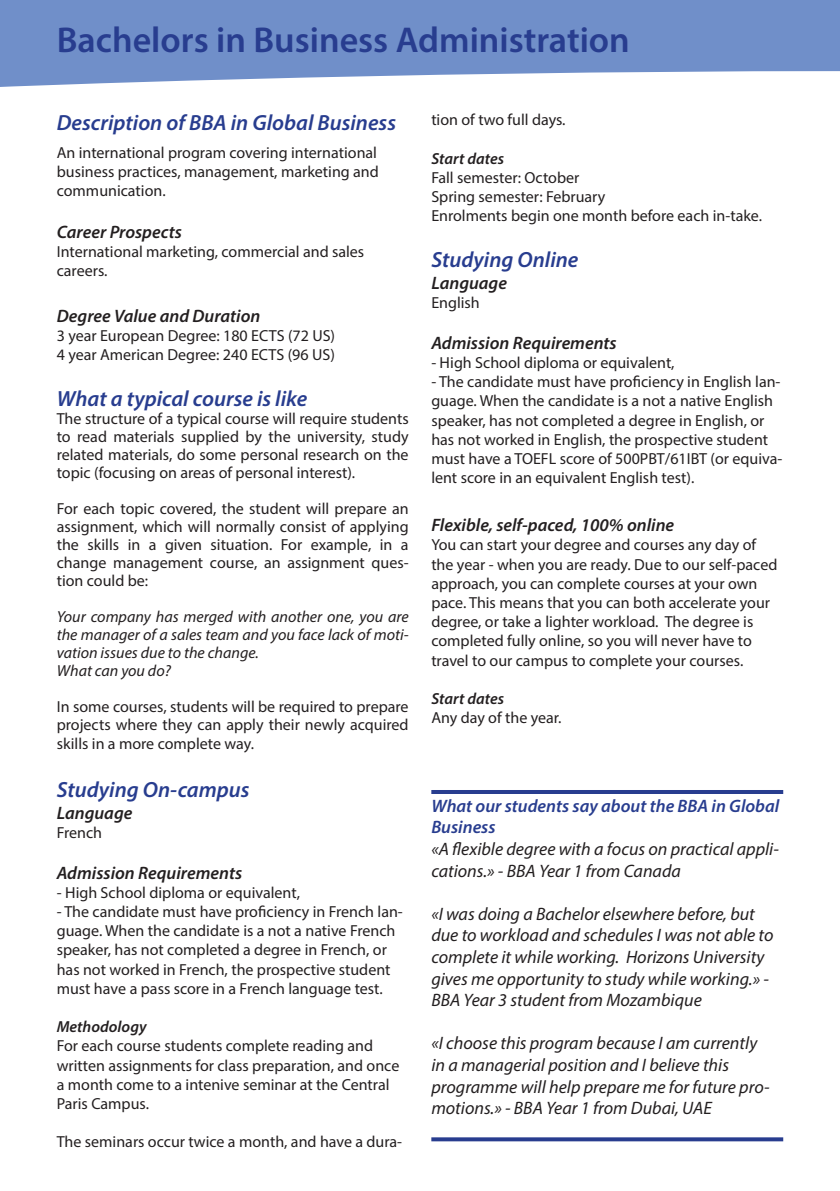
<style>
.page{position:relative;width:840px;height:1191px;background:#fff}
.page>*{position:absolute;margin:0;border:0;box-sizing:border-box;transform-origin:0 0}
.t1{font:600 36px "Myriad Pro";color:#283d8f}
.t2{font:italic 600 22px "Myriad Pro";color:#283d8f}
.t3{font:italic 18px/21.6px "Myriad Pro";color:#231f20}
.t4{font:italic 600 18px "Myriad Pro";color:#231f20}
.t5{font:italic 600 18px/21.6px "Myriad Pro";color:#283d8f}
.t6{font:16px/19.2px "Myriad Pro";color:#231f20}
.t7{font:italic 16px/18px "Myriad Pro";color:#231f20;text-align:justify}
.t8{font:italic 600 16px "Myriad Pro";color:#231f20}
</style>
<div class="page">
<svg style="left:0;top:0;width:839px;height:87px;fill:#708fc9"></svg>
<hr style="left:431px;top:790px;width:351px;height:4px;background:#283d8f">
<svg style="left:431px;top:1137px;width:351px;height:4px"></svg>
<p class="t1" style="left:57px;top:17px;width:574px">Bachelors in Business Administration</p>
<p class="t2" style="left:57px;top:109px;width:340px">Description of BBA in Global Business</p>
<p class="t6" style="left:57px;top:143px;width:323px;text-align:justify">An international program covering international business practices, management, marketing and communication.</p>
<p class="t4" style="left:57px;top:220px;width:127px">Career Prospects</p>
<p class="t6" style="left:57px;top:241px;width:309px">International marketing, commercial and sales careers.</p>
<p class="t4" style="left:57px;top:304px;width:205px">Degree Value and Duration</p>
<p class="t6" style="left:57px;top:325px;width:280px">3 year European Degree: 180 ECTS (72 US)</p>
<p class="t6" style="left:57px;top:345px;width:279px">4 year American Degree: 240 ECTS (96 US)</p>
<p class="t2" style="left:57px;top:384px;width:252px">What a typical course is like</p>
<p class="t6" style="left:57px;top:409px;width:353px;line-height:18px;text-align:justify">The structure of a typical course will require students to read materials supplied by the university, study related materials, do some personal research on the topic (focusing on areas of personal interest).</p>
<p class="t6" style="left:57px;top:499px;width:353px;line-height:18px;text-align:justify">For each topic covered, the student will prepare an assignment, which will normally consist of applying the skills in a given situation. For example, in a change management course, an assignment ques&shy;tion could be:</p>
<p class="t7" style="left:57px;top:607px;width:353px">Your company has merged with another one, you are the manager of a sales team and you face lack of moti&shy;vation issues due to the change.</p>
<p class="t7" style="left:57px;top:661px;width:116px">What can you do?</p>
<p class="t6" style="left:57px;top:697px;width:353px;line-height:18.6px;text-align:justify">In some courses, students will be required to prepare projects where they can apply their newly acquired skills in a more complete way.</p>
<p class="t2" style="left:57px;top:775px;width:194px">Studying On-campus</p>
<p class="t4" style="left:57px;top:801px;width:77px">Language</p>
<p class="t6" style="left:57px;top:822px;width:47px">French</p>
<p class="t4" style="left:57px;top:861px;width:187px">Admission Requirements</p>
<p class="t6" style="left:57px;top:882px;width:245px">- High School diploma or equivalent,</p>
<p class="t6" style="left:57px;top:901px;width:347px">- The candidate must have proficiency in French lan&shy;guage. When the candidate is a not a native French speaker, has not completed a degree in French, or has not worked in French, the prospective student must have a pass score in a French language test.</p>
<p class="t8" style="left:57px;top:1016px;width:91px">Methodology</p>
<p class="t6" style="left:57px;top:1036px;width:344px">For each course students complete reading and written assignments for class preparation, and once a month come to a intenive seminar at the Central Paris Campus.</p>
<p class="t6" style="left:57px;top:1132px;width:347px">The seminars occur twice a month, and have a dura-</p>
<p class="t6" style="left:431px;top:110px;width:136px">tion of two full days.</p>
<p class="t8" style="left:431px;top:148px;width:74px">Start dates</p>
<p class="t6" style="left:431px;top:168px;width:149px">Fall semester: October</p>
<p class="t6" style="left:431px;top:187px;width:175px">Spring semester: February</p>
<p class="t6" style="left:431px;top:206px;width:332px">Enrolments begin one month before each in-take.</p>
<p class="t2" style="left:431px;top:246px;width:149px">Studying Online</p>
<p class="t4" style="left:431px;top:271px;width:77px">Language</p>
<p class="t6" style="left:431px;top:293px;width:50px">English</p>
<p class="t4" style="left:431px;top:331px;width:187px">Admission Requirements</p>
<p class="t6" style="left:431px;top:353px;width:245px">- High School diploma or equivalent,</p>
<p class="t6" style="left:431px;top:372px;width:352px">- The candidate must have proficiency in English lan&shy;guage. When the candidate is a not a native English speaker, has not completed a degree in English, or has not worked in English, the prospective student must have a TOEFL score of 500PBT/61IBT (or equiva&shy;lent score in an equivalent English test).</p>
<p class="t4" style="left:431px;top:513px;width:244px">Flexible, self-paced, 100% online</p>
<p class="t6" style="left:431px;top:535px;width:347px">You can start your degree and courses any day of the year - when you are ready. Due to our self-paced approach, you can complete courses at your own pace. This means that you can both accelerate your degree, or take a lighter workload. The degree is completed fully online, so you will never have to travel to our campus to complete your courses.</p>
<p class="t8" style="left:431px;top:688px;width:74px">Start dates</p>
<p class="t6" style="left:431px;top:708px;width:132px">Any day of the year.</p>
<p class="t5" style="left:431px;top:794px;width:349px">What our students say about the BBA in Global<br>Business</p>
<p class="t3" style="left:431px;top:838px;width:349px">«A flexible degree with a focus on practical appli&shy;cations.» - BBA Year 1 from Canada</p>
<p class="t3" style="left:431px;top:902px;width:343px">«I was doing a Bachelor elsewhere before, but due to workload and schedules I was not able to complete it while working. Horizons University gives me opportunity to study while working.» - BBA Year 3 student from Mozambique</p>
<p class="t3" style="left:431px;top:1032px;width:339px">«I choose this program because I am currently in a managerial position and I believe this programme will help prepare me for future pro&shy;motions.» - BBA Year 1 from Dubai, UAE</p>
</div>
